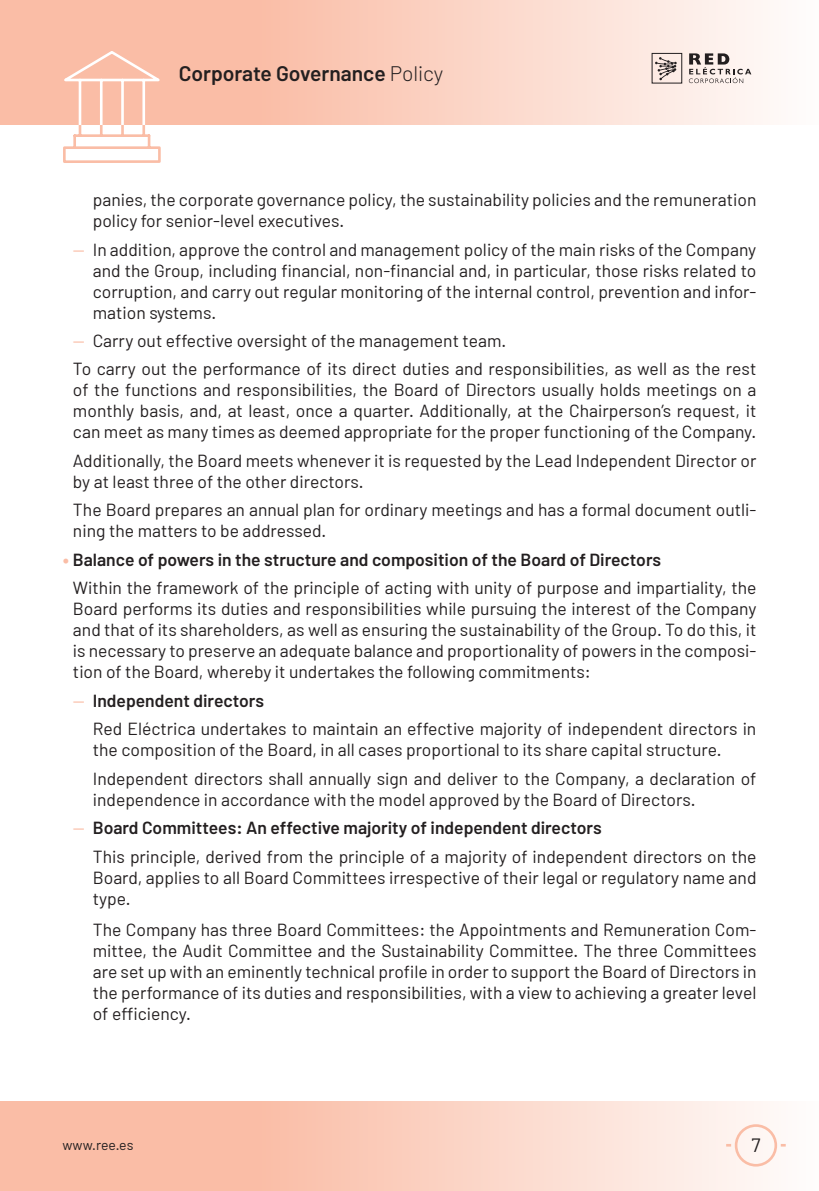
<style>
.page{position:relative;width:819px;height:1191px;background:#fff}
.page>*{position:absolute;margin:0;border:0;box-sizing:border-box;transform-origin:0 0}
.t1{font:600 21px "Barlow";color:#231f20}
.t2{font:19.25px "Barlow";color:#231f20}
.Sin_Guión{font:17.5px/21px "Barlow";color:#231f20}
.SinGuión_6{font:17.5px/21px "Barlow";color:#231f20}
.t3{font:600 17.5px "Barlow";color:#231f20}
.t4{font:14px "Barlow";color:#231f20}
.s1{font-weight:300}
.s2{color:#fabda6}
.s3{font-weight:900;color:#fabda6}
.s4{font-weight:400;color:#fabda6}
</style>
<div class="page">
<svg style="left:0;top:1101px;width:786px;height:90px;background:#fbd0c1"></svg>
<svg style="left:0;top:0;width:768px;height:124px;background:#fbd1c1"></svg>
<svg style="left:56px;top:49px;width:106px;height:114px"></svg>
<div style="left:651px;top:53px;width:31px;height:30px;border:1px solid #231f20"></div>
<svg style="left:688px;top:53px;width:63px;height:30px"></svg>
<svg style="left:655px;top:57px;width:21px;height:23px"></svg>
<div style="left:734px;top:1124px;width:43px;height:42px;border:3px solid #fabda6;border-radius:50%"></div>
<p class="t1" style="left:179px;top:60px;width:266px">Corporate Governance <span class="s1">Policy</span></p>
<p class="Sin_Guión" style="left:93px;top:189px;width:665px">panies, the corporate governance policy, the sustainability policies and the remuneration policy for senior-level executives.</p>
<p class="Sin_Guión" style="left:93px;top:238px;width:665px;text-align:justify;text-indent:-20px"><span class="s2">—</span> In addition, approve the control and management policy of the main risks of the Company and the Group, including financial, non-financial and, in particular, those risks related to corruption, and carry out regular monitoring of the internal control, prevention and infor&shy;mation systems.</p>
<p class="Sin_Guión" style="left:73px;top:330px;width:435px"><span class="s2">—</span> Carry out effective oversight of the management team.</p>
<p class="Sin_Guión" style="left:73px;top:358px;width:685px;text-align:justify">To carry out the performance of its direct duties and responsibilities, as well as the rest of the functions and responsibilities, the Board of Directors usually holds meetings on a monthly basis, and, at least, once a quarter. Additionally, at the Chairperson’s request, it can meet as many times as deemed appropriate for the proper functioning of the Company.</p>
<p class="Sin_Guión" style="left:73px;top:450px;width:685px">Additionally, the Board meets whenever it is requested by the Lead Independent Director or by at least three of the other directors.</p>
<p class="Sin_Guión" style="left:73px;top:499px;width:685px">The Board prepares an annual plan for ordinary meetings and has a formal document outli&shy;ning the matters to be addressed.</p>
<p class="t3" style="left:63px;top:548px;width:599px"><span class="s3">•</span> Balance of powers in the structure and composition of the Board of Directors</p>
<p class="Sin_Guión" style="left:73px;top:577px;width:685px;text-align:justify">Within the framework of the principle of acting with unity of purpose and impartiality, the Board performs its duties and responsibilities while pursuing the interest of the Company and that of its shareholders, as well as ensuring the sustainability of the Group. To do this, it is necessary to preserve an adequate balance and proportionality of powers in the composi&shy;tion of the Board, whereby it undertakes the following commitments:</p>
<p class="t3" style="left:73px;top:689px;width:193px"><span class="s4">—</span> Independent directors</p>
<p class="SinGuión_6" style="left:93px;top:718px;width:665px">Red Eléctrica undertakes to maintain an effective majority of independent directors in the composition of the Board, in all cases proportional to its share capital structure.</p>
<p class="SinGuión_6" style="left:93px;top:767px;width:665px">Independent directors shall annually sign and deliver to the Company, a declaration of independence in accordance with the model approved by the Board of Directors.</p>
<p class="t3" style="left:73px;top:817px;width:530px"><span class="s4">—</span> Board Committees: An effective majority of independent directors</p>
<p class="SinGuión_6" style="left:93px;top:845px;width:665px;text-align:justify">This principle, derived from the principle of a majority of independent directors on the Board, applies to all Board Committees irrespective of their legal or regulatory name and type.</p>
<p class="SinGuión_6" style="left:93px;top:918px;width:665px;text-align:justify">The Company has three Board Committees: the Appointments and Remuneration Com&shy;mittee, the Audit Committee and the Sustainability Committee. The three Committees are set up with an eminently technical profile in order to support the Board of Directors in the performance of its duties and responsibilities, with a view to achieving a greater level of efficiency.</p>
<p class="t4" style="left:63px;top:1136px;width:72px">www.ree.es</p>
<p class="t2" style="left:751px;top:1133px;width:11px">7</p>
</div>
